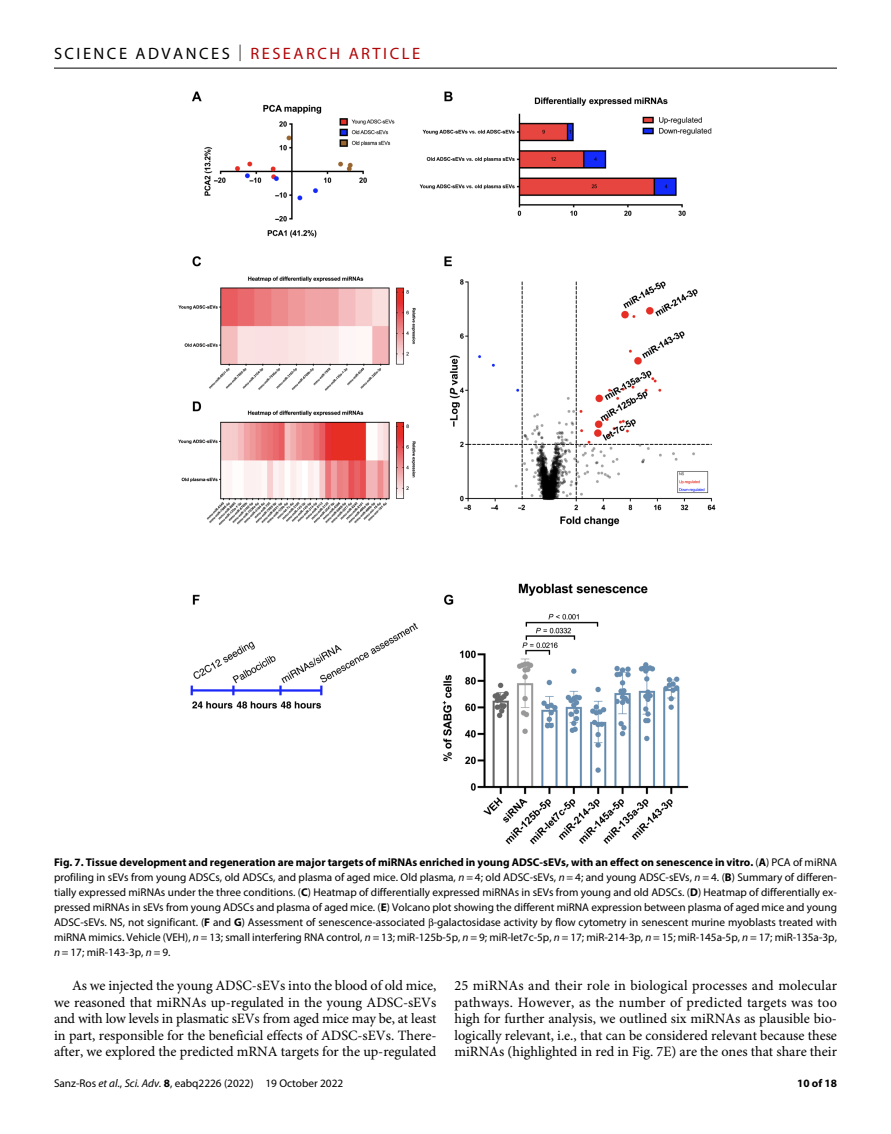
<style>
.page{position:relative;width:891px;height:1134px;background:#fff}
.page>*{position:absolute;margin:0;border:0;box-sizing:border-box;transform-origin:0 0}
.t1{font:16.5px "Myriad Pro";letter-spacing:.15em;color:#000}
.t2{font:14.25px/16.5px "Minion Pro";color:#000;text-align:justify}
.t3{font:11.25px/15px "Myriad Pro";color:#000;text-align:justify}
.t4{font:700 11.25px "Myriad Pro";color:#000}
.s1{font-weight:300}
.s2{color:#b10508}
.s3{font-weight:700}
.s4{font-style:italic}
</style>
<div class="page">
<hr style="left:54px;top:68px;width:783px;height:1px;background:#000">
<img style="left:178px;top:91px;width:537px;height:754px">
<h1 class="t1" style="left:54px;top:40px;width:368px">SCIENCE ADVANCES <span class="s1">|</span> <span class="s2">RESEARCH ARTICLE</span></h1>
<p class="t3" style="left:54px;top:855px;width:785px"><span class="s3">Fig. 7. Tissue development and regeneration are major targets of miRNAs enriched in young ADSC-sEVs, with an effect on senescence in vitro.</span> (<span class="s3">A</span>) PCA of miRNA profiling in sEVs from young ADSCs, old ADSCs, and plasma of aged mice. Old plasma, <span class="s4">n</span> = 4; old ADSC-sEVs, <span class="s4">n</span> = 4; and young ADSC-sEVs, <span class="s4">n</span> = 4. (<span class="s3">B</span>) Summary of differen&shy;tially expressed miRNAs under the three conditions. (<span class="s3">C</span>) Heatmap of differentially expressed miRNAs in sEVs from young and old ADSCs. (<span class="s3">D</span>) Heatmap of differentially ex&shy;pressed miRNAs in sEVs from young ADSCs and plasma of aged mice. (<span class="s3">E</span>) Volcano plot showing the different miRNA expression between plasma of aged mice and young ADSC-sEVs. NS, not significant. (<span class="s3">F</span> and <span class="s3">G</span>) Assessment of senescence-associated -galactosidase activity by flow cytometry in senescent murine myoblasts treated with miRNA mimics. Vehicle (VEH), <span class="s4">n</span> = 13; small interfering RNA control, <span class="s4">n</span> = 13; miR-125b-5p, <span class="s4">n</span> = 9; miR-let7c-5p, <span class="s4">n</span> = 17; miR-214-3p, <span class="s4">n</span> = 15; miR-145a-5p, <span class="s4">n</span> = 17; miR-135a-3p, <span class="s4">n</span> = 17; miR-143-3p, <span class="s4">n</span> = 9.</p>
<p class="t2" style="left:54px;top:979px;width:384px;text-indent:18px">As we injected the young ADSC-sEVs into the blood of old mice, we reasoned that miRNAs up-regulated in the young ADSC-sEVs and with low levels in plasmatic sEVs from aged mice may be, at least in part, responsible for the beneficial effects of ADSC-sEVs. There&shy;after, we explored the predicted mRNA targets for the up-regulated</p>
<p class="t2" style="left:454px;top:979px;width:384px">25 miRNAs and their role in biological processes and molecular pathways. However, as the number of predicted targets was too high for further analysis, we outlined six miRNAs as plausible bio&shy;logically relevant, i.e., that can be considered relevant because these miRNAs (highlighted in red in Fig. 7E) are the ones that share their</p>
<p class="t3" style="left:54px;top:1076px;width:291px">Sanz-Ros <span class="s4">et al</span>., <span class="s4">Sci. Adv.</span> <span class="s3">8</span>, eabq2226 (2022) 19 October 2022</p>
<p class="t4" style="left:797px;top:1074px;width:41px">10 of 18</p>
</div>
